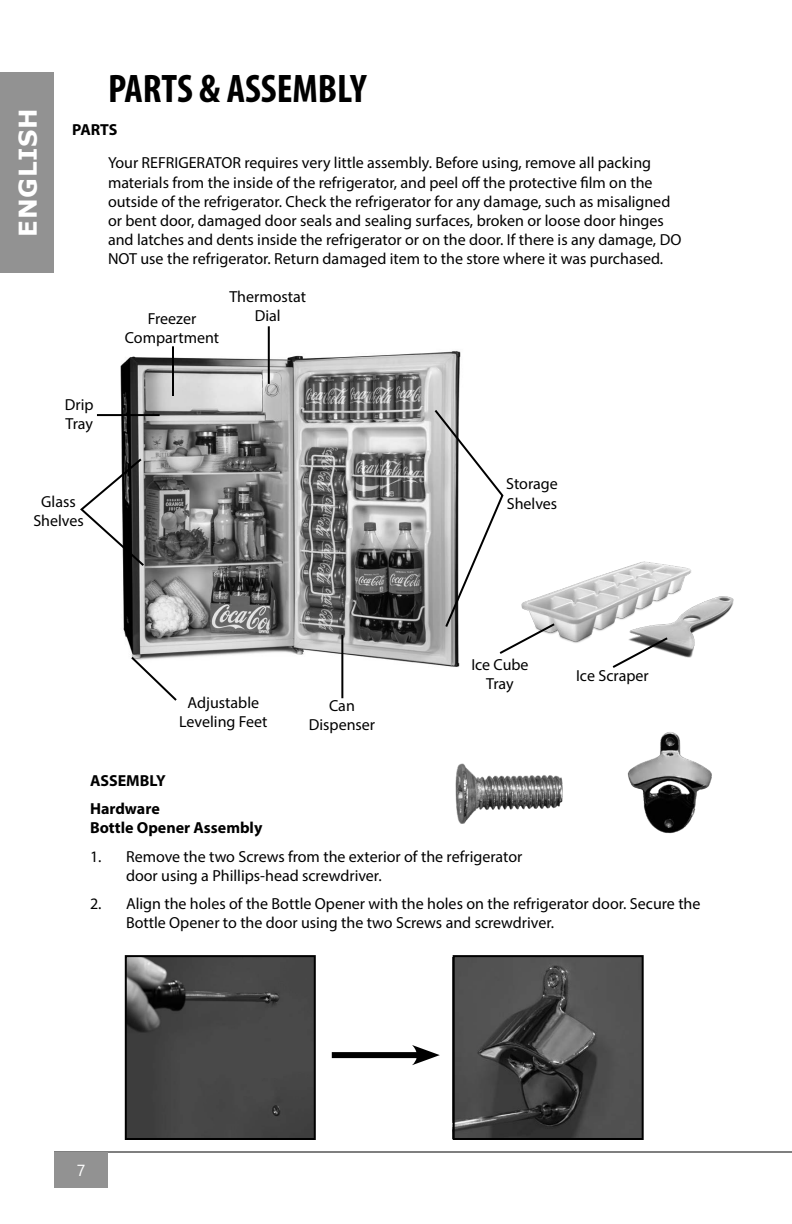
<style>
.page{position:relative;width:792px;height:1224px;background:#fff}
.page>*{position:absolute;margin:0;border:0;box-sizing:border-box;transform-origin:0 0}
.t1{font:700 condensed 40px "Myriad Pro";color:#000}
.t2{font:700 24.4px "Verdana";letter-spacing:.03em;color:#fff}
.t3{font:16px/19.2px "Myriad Pro";color:#000}
.t4{font:700 16px/28.2px "Myriad Pro";color:#000}
.t5{font:16px "Segoe UI";color:#fff}
</style>
<div class="page">
<div style="left:0;top:72px;width:54px;height:201px;background:#929292"></div>
<hr style="left:54px;top:1152px;width:738px;height:1px;background:#000">
<div style="left:54px;top:1152px;width:54px;height:36px;background:#929292"></div>
<img style="left:115px;top:345px;width:346px;height:334px">
<hr style="left:268px;top:326px;width:2px;height:58px;background:#000">
<hr style="left:172px;top:346px;width:2px;height:50px;background:#000">
<hr style="left:97px;top:414px;width:63px;height:2px;background:#000">
<hr style="left:341px;top:635px;width:2px;height:63px;background:#000">
<svg style="left:80px;top:457px;width:66px;height:111px"></svg>
<img style="left:557px;top:561px;width:177px;height:97px">
<svg style="left:610px;top:636px;width:60px;height:32px"></svg>
<svg style="left:433px;top:408px;width:124px;height:248px"></svg>
<svg style="left:129px;top:655px;width:50px;height:46px"></svg>
<img style="left:128px;top:958px;width:185px;height:179px">
<div style="left:332px;top:1052px;width:91px;height:6px;background:#000"></div>
<svg style="left:412px;top:1045px;width:28px;height:20px"></svg>
<img style="left:456px;top:958px;width:185px;height:179px">
<div style="left:125px;top:955px;width:191px;height:185px;border:2px solid #000"></div>
<div style="left:453px;top:955px;width:191px;height:185px;border:2px solid #000"></div>
<img style="left:455px;top:763px;width:108px;height:61px">
<img style="left:627px;top:732px;width:85px;height:102px">
<h2 class="t2" style="left:11px;top:237px;width:130px;rotate:-90deg">ENGLISH</h2>
<h1 class="t1" style="left:108px;top:64px;width:260px">PARTS &amp; ASSEMBLY</h1>
<p class="t4" style="left:72px;top:115px;width:47px">PARTS</p>
<p class="t3" style="left:108px;top:153px;width:575px">Your REFRIGERATOR requires very little assembly. Before using, remove all packing materials from the inside of the refrigerator, and peel off the protective film on the outside of the refrigerator. Check the refrigerator for any damage, such as misaligned or bent door, damaged door seals and sealing surfaces, broken or loose door hinges and latches and dents inside the refrigerator or on the door. If there is any damage, DO NOT use the refrigerator. Return damaged item to the store where it was purchased.</p>
<p class="t3" style="left:229px;top:287px;width:78px">Thermostat</p>
<p class="t3" style="left:65px;top:395px;width:30px">Drip<br>Tray</p>
<p class="t3" style="left:148px;top:308px;width:50px">Freezer</p>
<p class="t3" style="left:255px;top:306px;width:27px">Dial</p>
<p class="t3" style="left:125px;top:328px;width:96px">Compartment</p>
<p class="t3" style="left:33px;top:492px;width:52px;text-align:center">Glass<br>Shelves</p>
<p class="t3" style="left:179px;top:693px;width:90px;text-align:center">Adjustable<br>Leveling Feet</p>
<p class="t3" style="left:309px;top:696px;width:68px;text-align:center">Can<br>Dispenser</p>
<p class="t3" style="left:506px;top:474px;width:53px">Storage<br>Shelves</p>
<p class="t3" style="left:471px;top:654px;width:59px;text-align:center">Ice Cube<br>Tray</p>
<p class="t3" style="left:576px;top:665px;width:74px">Ice Scraper</p>
<p class="t4" style="left:90px;top:766px;width:77px">ASSEMBLY<br>Hardware</p>
<p class="t4" style="left:90px;top:813px;width:174px">Bottle Opener Assembly</p>
<p class="t3" style="left:126px;top:846px;width:398px;text-indent:-36px">1. Remove the two Screws from the exterior of the refrigerator door using a Phillips-head screwdriver.</p>
<p class="t3" style="left:126px;top:894px;width:576px;text-indent:-36px">2. Align the holes of the Bottle Opener with the holes on the refrigerator door. Secure the<br>Bottle Opener to the door using the two Screws and screwdriver.</p>
<p class="t5" style="left:77px;top:1155px;width:10px">7</p>
</div>
